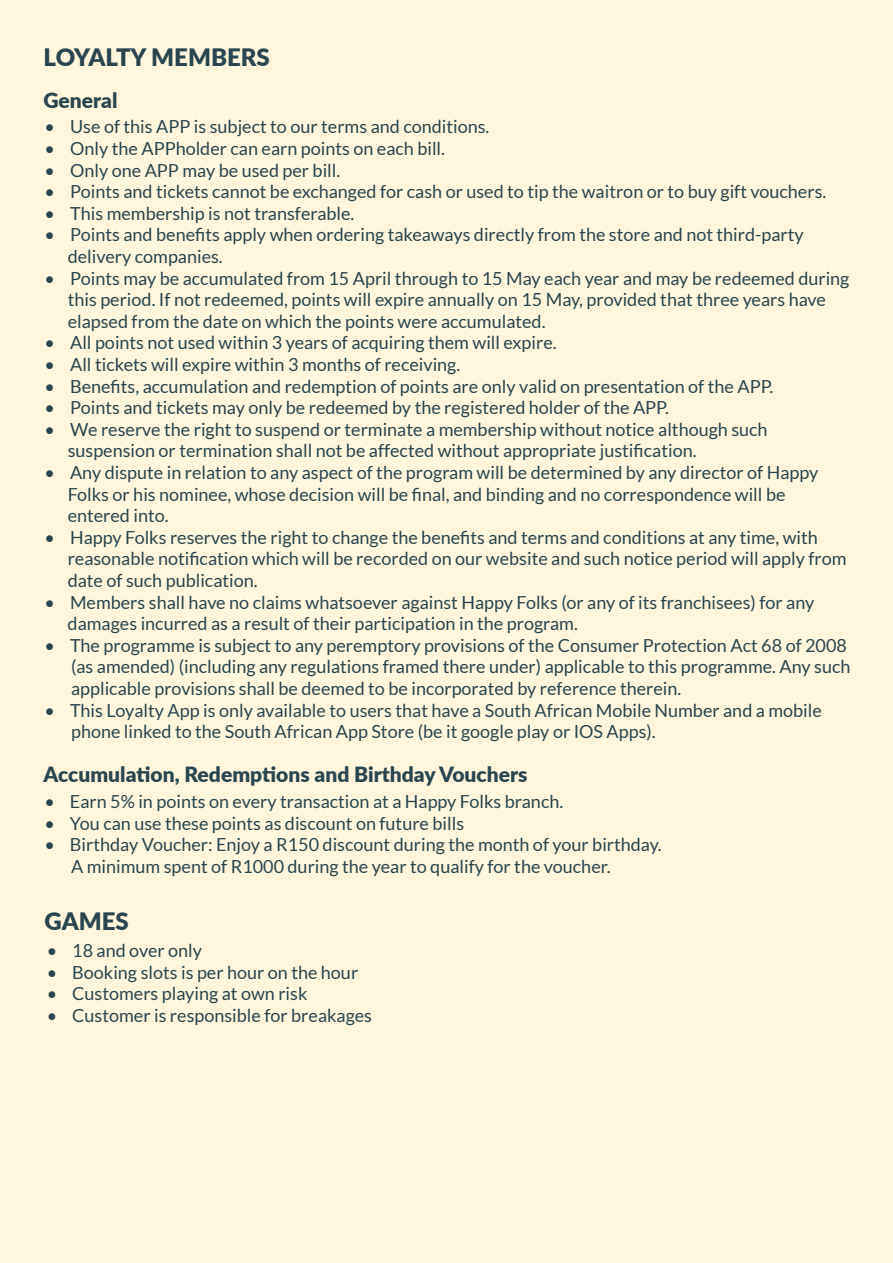
<style>
.page{position:relative;width:893px;height:1263px;background:#fff7dd}
.page>*{position:absolute;margin:0;border:0;box-sizing:border-box;transform-origin:0 0}
.t1{font:900 24px "Lato";color:#29454f}
.t2{font:900 21px "Lato";color:#29454f}
.t3{font:18px/21.6px "Lato";color:#29454f}
</style>
<div class="page">
<h1 class="t1" style="left:44px;top:39px;width:228px">LOYALTY MEMBERS</h1>
<p class="t2" style="left:44px;top:84px;width:75px">General</p>
<p class="t3" style="left:45px;top:116px;width:446px">• Use of this APP is subject to our terms and conditions.</p>
<p class="t3" style="left:45px;top:137px;width:402px">• Only the APPholder can earn points on each bill.</p>
<p class="t3" style="left:45px;top:159px;width:297px">• Only one APP may be used per bill.</p>
<p class="t3" style="left:45px;top:181px;width:783px">• Points and tickets cannot be exchanged for cash or used to tip the waitron or to buy gift vouchers.</p>
<p class="t3" style="left:45px;top:202px;width:311px">• This membership is not transferable.</p>
<p class="t3" style="left:68px;top:224px;width:737px;text-indent:-23px">• Points and benefits apply when ordering takeaways directly from the store and not third-party delivery companies.</p>
<p class="t3" style="left:68px;top:267px;width:783px;text-indent:-23px">• Points may be accumulated from 15 April through to 15 May each year and may be redeemed during this period. If not redeemed, points will expire annually on 15 May, provided that three years have elapsed from the date on which the points were accumulated.</p>
<p class="t3" style="left:45px;top:332px;width:513px">• All points not used within 3 years of acquiring them will expire.</p>
<p class="t3" style="left:45px;top:353px;width:417px">• All tickets will expire within 3 months of receiving.</p>
<p class="t3" style="left:45px;top:375px;width:730px">• Benefits, accumulation and redemption of points are only valid on presentation of the APP.</p>
<p class="t3" style="left:45px;top:397px;width:626px">• Points and tickets may only be redeemed by the registered holder of the APP.</p>
<p class="t3" style="left:68px;top:418px;width:701px;text-indent:-23px">• We reserve the right to suspend or terminate a membership without notice although such suspension or termination shall not be affected without appropriate justification.</p>
<p class="t3" style="left:68px;top:461px;width:752px;text-indent:-23px">• Any dispute in relation to any aspect of the program will be determined by any director of Happy<br>Folks or his nominee, whose decision will be final, and binding and no correspondence will be entered into.</p>
<p class="t3" style="left:68px;top:526px;width:780px;text-indent:-23px">• Happy Folks reserves the right to change the benefits and terms and conditions at any time, with reasonable notification which will be recorded on our website and such notice period will apply from date of such publication.</p>
<p class="t3" style="left:68px;top:591px;width:748px;text-indent:-23px">• Members shall have no claims whatsoever against Happy Folks (or any of its franchisees) for any damages incurred as a result of their participation in the program.</p>
<p class="t3" style="left:71px;top:634px;width:781px;text-indent:-27px">• The programme is subject to any peremptory provisions of the Consumer Protection Act 68 of 2008 (as amended) (including any regulations framed there under) applicable to this programme. Any such applicable provisions shall be deemed to be incorporated by reference therein.</p>
<p class="t3" style="left:71px;top:699px;width:752px;text-indent:-27px">• This Loyalty App is only available to users that have a South African Mobile Number and a mobile phone linked to the South African App Store (be it google play or IOS Apps).</p>
<p class="t2" style="left:44px;top:759px;width:485px">Accumulation, Redemptions and Birthday Vouchers</p>
<p class="t3" style="left:44px;top:791px;width:520px">• Earn 5% in points on every transaction at a Happy Folks branch.</p>
<p class="t3" style="left:44px;top:812px;width:421px">• You can use these points as discount on future bills</p>
<p class="t3" style="left:71px;top:834px;width:592px;text-indent:-27px">• Birthday Voucher: Enjoy a R150 discount during the month of your birthday.<br>A minimum spent of R1000 during the year to qualify for the voucher.</p>
<h1 class="t1" style="left:45px;top:903px;width:86px">GAMES</h1>
<p class="t3" style="left:47px;top:939px;width:157px">• 18 and over only</p>
<p class="t3" style="left:47px;top:961px;width:313px">• Booking slots is per hour on the hour</p>
<p class="t3" style="left:47px;top:983px;width:262px">• Customers playing at own risk</p>
<p class="t3" style="left:47px;top:1004px;width:327px">• Customer is responsible for breakages</p>
</div>
